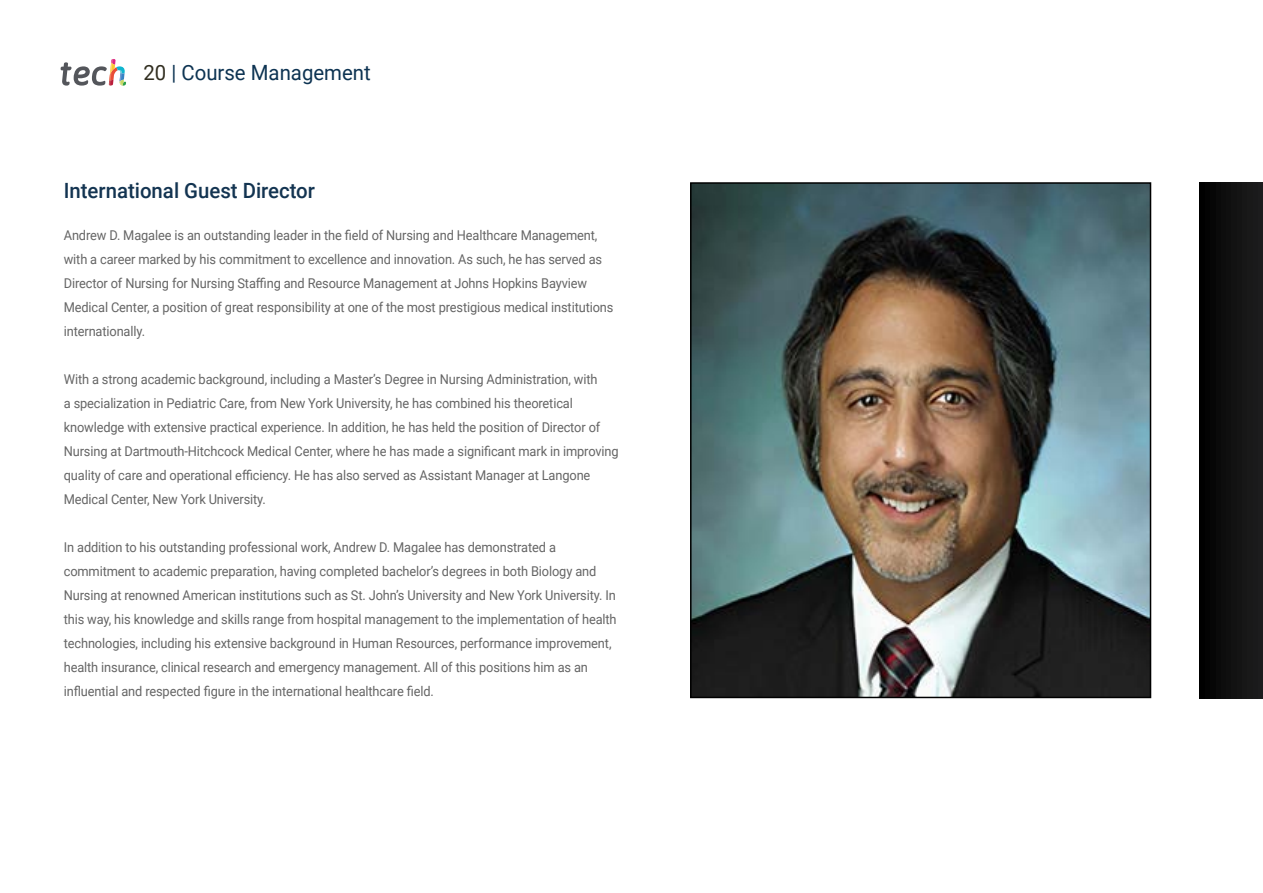
<style>
.page{position:relative;width:1263px;height:893px;background:#fff}
.page>*{position:absolute;margin:0;border:0;box-sizing:border-box;transform-origin:0 0}
.t1{font:500 21px "Roboto";color:#133451}
.t2{font:21px "Roboto";color:#0d3352}
.t3{font:13.5px/24px "Roboto";letter-spacing:-.01em;color:#656565;scale:.95 1}
.s1{color:#312e20}
</style>
<div class="page">
<div style="left:1199px;top:182px;width:64px;height:516px;background:linear-gradient(to right,#000,#1e1e1f)"></div>
<img style="left:693px;top:185px;width:455px;height:510px">
<div style="left:690px;top:182px;width:461px;height:516px;border:2px solid #000"></div>
<svg style="left:61px;top:59px;width:65px;height:27px"></svg>
<h1 class="t2" style="left:144px;top:57px;width:229px"><span class="s1">20</span> | Course Management</h1>
<h1 class="t1" style="left:64px;top:176px;width:253px">International Guest Director</h1>
<p class="t3" style="left:64px;top:222px;width:580px">Andrew D. Magalee is an outstanding leader in the field of Nursing and Healthcare Management, with a career marked by his commitment to excellence and innovation. As such, he has served as Director of Nursing for Nursing Staffing and Resource Management at Johns Hopkins Bayview Medical Center, a position of great responsibility at one of the most prestigious medical institutions internationally.</p>
<p class="t3" style="left:64px;top:366px;width:586px">With a strong academic background, including a Master’s Degree in Nursing Administration, with<br>a specialization in Pediatric Care, from New York University, he has combined his theoretical knowledge with extensive practical experience. In addition, he has held the position of Director of Nursing at Dartmouth-Hitchcock Medical Center, where he has made a significant mark in improving quality of care and operational efficiency. He has also served as Assistant Manager at Langone Medical Center, New York University.</p>
<p class="t3" style="left:64px;top:534px;width:583px">In addition to his outstanding professional work, Andrew D. Magalee has demonstrated a commitment to academic preparation, having completed bachelor’s degrees in both Biology and Nursing at renowned American institutions such as St. John’s University and New York University. In this way, his knowledge and skills range from hospital management to the implementation of health technologies, including his extensive background in Human Resources, performance improvement, health insurance, clinical research and emergency management. All of this positions him as an influential and respected figure in the international healthcare field.</p>
</div>
